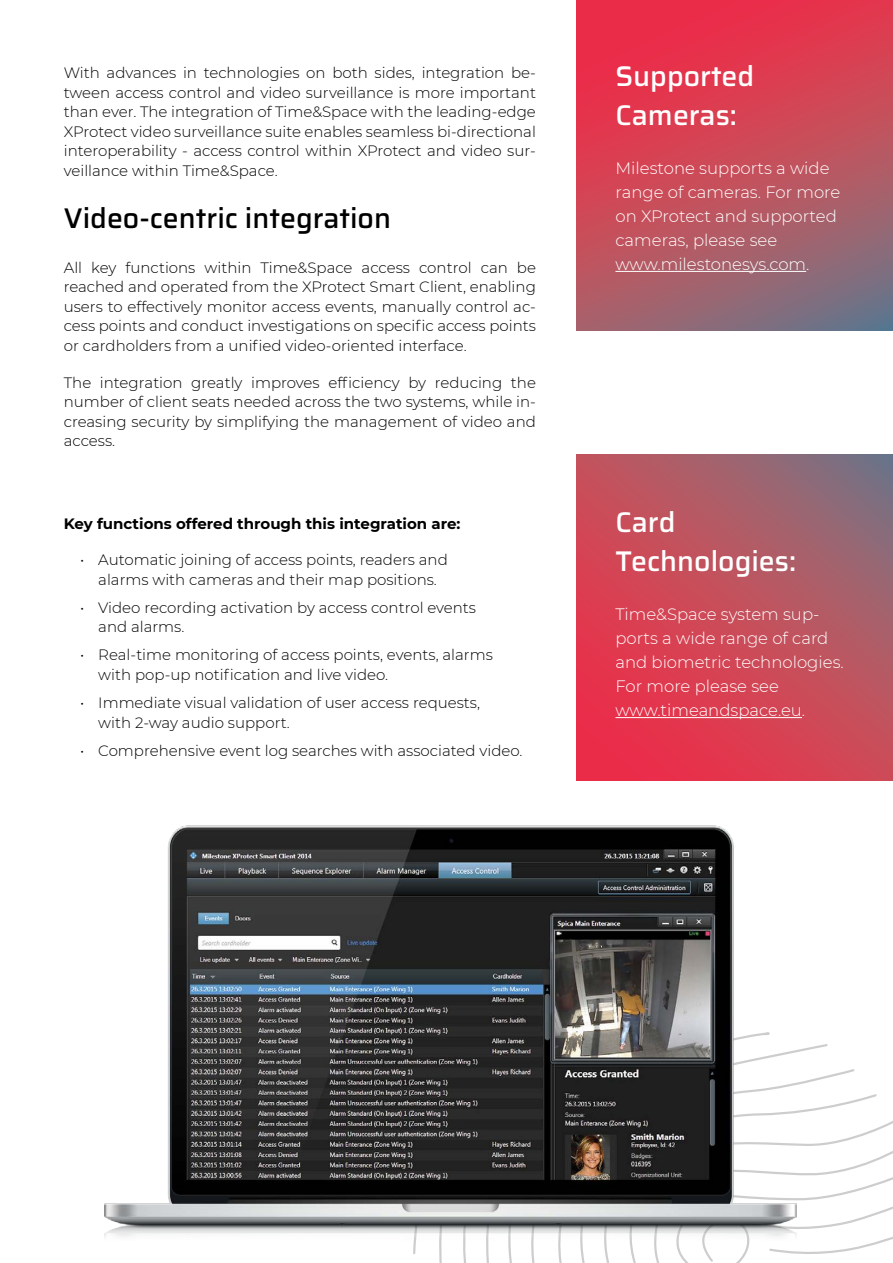
<style>
.page{position:relative;width:893px;height:1263px;background:#fff}
.page>*{position:absolute;margin:0;border:0;box-sizing:border-box;transform-origin:0 0}
.t1{font:500 28.5px/39px "Saira";color:#fff}
.t2{font:500 28.5px "Saira";color:#000}
.t3{font:300 16.5px/24px "Montserrat";color:#fff}
.t4{font:300 15px/19.5px "Montserrat";color:#000;text-align:justify}
.t5{font:700 15px "Montserrat";color:#000}
</style>
<div class="page">
<svg style="left:576px;top:0;width:317px;height:331px;background:#c24c5d"></svg>
<svg style="left:576px;top:455px;width:317px;height:326px;background:#c24d5d"></svg>
<svg style="left:413px;top:1044px;width:480px;height:219px"></svg>
<img style="left:104px;top:825px;width:693px;height:415px">
<hr style="left:615px;top:271px;width:191px;height:1px;background:#fff">
<hr style="left:615px;top:717px;width:187px;height:1px;background:#fff">
<p class="t4" style="left:64px;top:63px;width:474px">With advances in technologies on both sides, integration be&shy;tween access control and video surveillance is more important than ever. The integration of Time&amp;Space with the leading-edge XProtect video surveillance suite enables seamless bi-directional interoperability - access control within XProtect and video sur&shy;veillance within Time&amp;Space.</p>
<h1 class="t2" style="left:64px;top:196px;width:329px">Video-centric integration</h1>
<p class="t4" style="left:64px;top:257px;width:474px">All key functions within Time&amp;Space access control can be reached and operated from the XProtect Smart Client, enabling users to effectively monitor access events, manually control ac&shy;cess points and conduct investigations on specific access points or cardholders from a unified video-oriented interface.</p>
<p class="t4" style="left:64px;top:372px;width:474px">The integration greatly improves efficiency by reducing the number of client seats needed across the two systems, while in&shy;creasing security by simplifying the management of video and access.</p>
<p class="t5" style="left:64px;top:513px;width:398px">Key functions offered through this integration are:</p>
<p class="t4" style="left:80px;top:550px;width:369px;text-align:center">• Automatic joining of access points, readers and alarms with cameras and their map positions.</p>
<p class="t4" style="left:98px;top:597px;width:379px;text-indent:-18px">• Video recording activation by access control events and alarms.</p>
<p class="t4" style="left:98px;top:645px;width:396px;text-indent:-18px">• Real-time monitoring of access points, events, alarms with pop-up notification and live video.</p>
<p class="t4" style="left:98px;top:692px;width:383px;text-indent:-18px">• Immediate visual validation of user access requests, with 2-way audio support.</p>
<p class="t4" style="left:80px;top:740px;width:444px">• Comprehensive event log searches with associated video.</p>
<h1 class="t1" style="left:615px;top:56px;width:140px">Supported<br>Cameras:</h1>
<p class="t3" style="left:615px;top:156px;width:226px">Milestone supports a wide range of cameras. For more on XProtect and supported cameras, please see www.milestonesys.com.</p>
<h1 class="t1" style="left:615px;top:502px;width:182px">Card<br>Technologies:</h1>
<p class="t3" style="left:615px;top:602px;width:230px">Time&amp;Space system sup&shy;ports a wide range of card and biometric technologies.<br>For more please see www.timeandspace.eu.</p>
</div>
